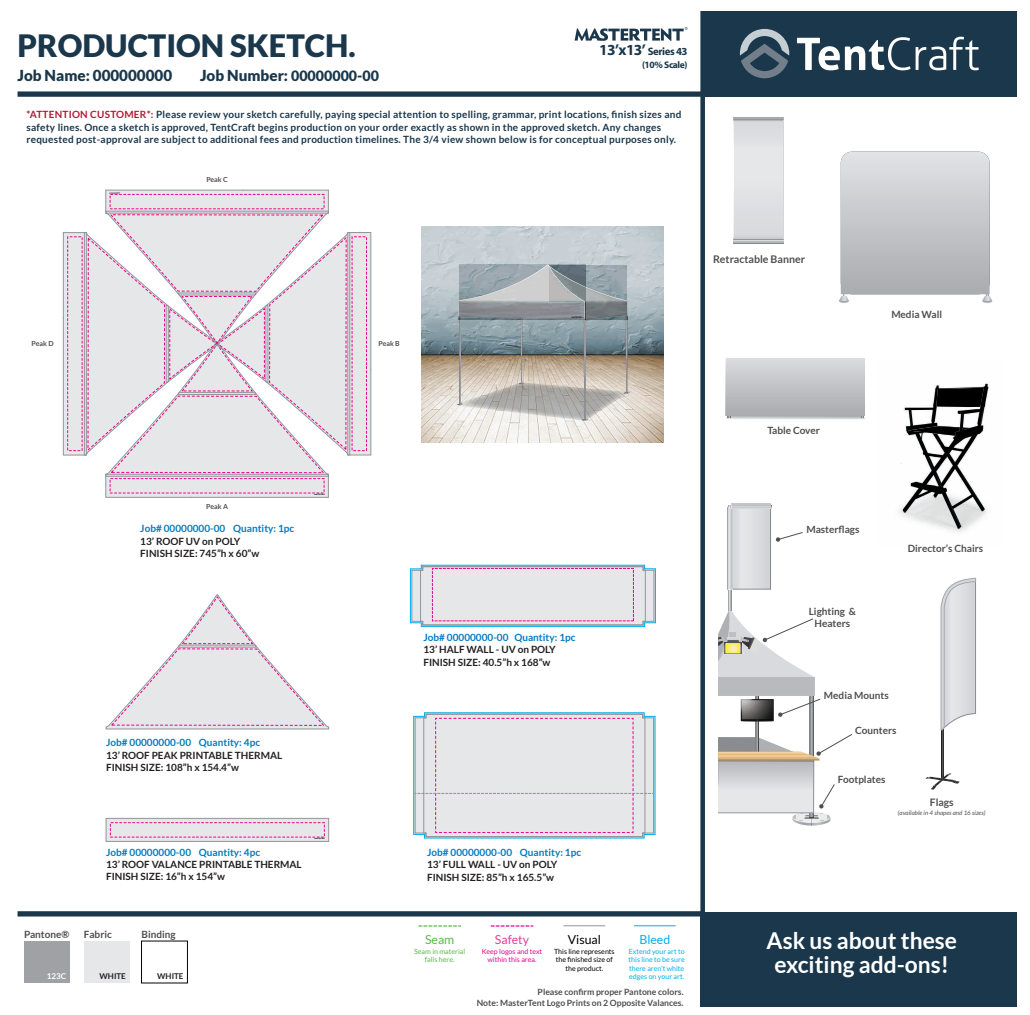
<style>
.page{position:relative;width:1030px;height:1015px;background:#fff}
.page>*{position:absolute;margin:0;border:0;box-sizing:border-box;transform-origin:0 0}
.t1{font:900 30.82px "Lato";color:#1a374b}
.t2{font:700 23.26px/24px "Lato";color:#fff;text-align:center}
.t3{font:900 15.2px "Lato";color:#1a374b}
.t4{font:900 14.24px "Lato";color:#1a374b}
.t5{font:12.34px "Lato";color:#000}
.t6{font:12.34px "Lato";color:#e63e97}
.t7{font:12.34px "Lato";color:#00afef}
.t8{font:12.34px "Lato";color:#5aba47}
.t9{font:700 10.82px "Myriad";letter-spacing:-.04em;color:#1a374b}
.t10{font:700 10.56px "Lato";color:#504f4f}
.t11{font:700 10.32px "Lato";color:#504f4f}
.t12{font:700 10px/12.2px "Lato";letter-spacing:.025em;color:#1a374b}
.t13{font:700 10px/12.4px "Lato";color:#231f20}
.t14{font:700 10px "Lato";color:#007cc2}
.t15{font:700 10px/11.4px "Lato";color:#504f4f;text-align:center}
.t16{font:700 9.62px "Myriad";letter-spacing:-.04em;color:#1a374b}
.t17{font:700 8.62px "Lato";color:#504f4f}
.t18{font:700 8px "Lato";color:#231f20}
.t19{font:700 8px "Lato";color:#fff}
.t20{font:7.08px/8.5px "Lato";color:#00afef;text-align:justify}
.t21{font:7.08px/8.5px "Lato";color:#000;text-align:center}
.t22{font:7.08px/8.5px "Lato";color:#ed028c;text-align:center}
.t23{font:7.08px/8.5px "Lato";color:#5aba47;text-align:center}
.t24{font:700 6.96px "Lato";color:#504f4f}
.t25{font:italic 6.2px "Lato";color:#504f4f}
.s1{font-size:15.2px}
.s2{font-size:15.44px}
.s3{color:#b01b34}
</style>
<div class="page">
<div style="left:700px;top:912px;width:316px;height:94px;background:#1a374b"></div>
<div style="left:700px;top:11px;width:5px;height:969px;background:#1a374b"></div>
<div style="left:18px;top:91px;width:684px;height:6px;background:#1a374b"></div>
<div style="left:701px;top:11px;width:315px;height:85px;background:#1a374b"></div>
<svg style="left:755px;top:722px;width:3px;height:12px"></svg>
<svg style="left:809px;top:717px;width:4px;height:17px"></svg>
<svg style="left:775px;top:532px;width:28px;height:10px"></svg>
<svg style="left:718px;top:610px;width:103px;height:107px"></svg>
<svg style="left:718px;top:734px;width:134px;height:92px"></svg>
<img style="left:740px;top:699px;width:33px;height:23px">
<hr style="left:728px;top:505px;width:43px;height:3px;background:#caccd0">
<svg style="left:728px;top:505px;width:3px;height:106px"></svg>
<div style="left:732px;top:508px;width:38px;height:81px;background:#dcdddf"></div>
<div style="left:727px;top:508px;width:5px;height:81px;background:#d6d7da"></div>
<hr style="left:731px;top:504px;width:39px;height:4px;background:#caccd0">
<div style="left:18px;top:911px;width:684px;height:6px;background:#1a374b"></div>
<svg style="left:574px;top:27px;width:113px;height:14px"></svg>
<img style="left:899px;top:383px;width:90px;height:149px">
<svg style="left:936px;top:388px;width:47px;height:19px"></svg>
<svg style="left:907px;top:426px;width:62px;height:10px"></svg>
<svg style="left:733px;top:239px;width:50px;height:5px"></svg>
<hr style="left:733px;top:117px;width:50px;height:2px;background:#a8a9ae">
<div style="left:733px;top:119px;width:49px;height:121px;background:#e6e7e9"></div>
<svg style="left:941px;top:730px;width:2px;height:43px"></svg>
<svg style="left:925px;top:773px;width:34px;height:17px"></svg>
<svg style="left:940px;top:578px;width:35px;height:152px;background:#dbdcdf"></svg>
<svg style="left:726px;top:414px;width:139px;height:5px"></svg>
<div style="left:725px;top:358px;width:139px;height:58px;background:linear-gradient(to bottom,#d9dbde,#a9abaf)"></div>
<svg style="left:796px;top:37px;width:182px;height:33px"></svg>
<svg style="left:739px;top:29px;width:50px;height:49px"></svg>
<svg style="left:839px;top:152px;width:153px;height:151px;background:#c8cacd"></svg>
<svg style="left:410px;top:565px;width:245px;height:62px;background:#dadae2"></svg>
<svg style="left:413px;top:712px;width:242px;height:126px;background:#dee0e4"></svg>
<svg style="left:106px;top:594px;width:223px;height:135px"></svg>
<img style="left:421px;top:226px;width:242px;height:216px">
<svg style="left:452px;top:265px;width:177px;height:156px;background:#a4a8a7"></svg>
<svg style="left:106px;top:818px;width:223px;height:24px;background:#dfd3dc"></svg>
<svg style="left:63px;top:190px;width:308px;height:308px"></svg>
<hr style="left:634px;top:925px;width:41px;height:1px;background:#00aeef">
<hr style="left:563px;top:925px;width:42px;height:1px;background:#939598">
<svg style="left:491px;top:925px;width:42px;height:2px"></svg>
<svg style="left:419px;top:925px;width:41px;height:2px"></svg>
<div style="left:84px;top:941px;width:46px;height:42px;background:#e6e7e9"></div>
<div style="left:141px;top:941px;width:47px;height:42px;border:1px solid #040503"></div>
<div style="left:24px;top:941px;width:46px;height:42px;background:#a0a1a5"></div>
<h1 class="t1" style="left:18px;top:28px;width:339px">PRODUCTION SKETCH.</h1>
<h3 class="t3" style="left:18px;top:66px;width:156px">Job Name: 000000000</h3>
<h3 class="t4" style="left:200px;top:67px;width:180px"><span class="s1">Job Number:</span> 00000000-00</h3>
<p class="t9" style="left:599px;top:46px;width:90px"><span class="s2">13’x13’</span> Series 43</p>
<p class="t16" style="left:642px;top:60px;width:47px">(10% Scale)</p>
<p class="t12" style="left:26px;top:108px;width:656px"><span class="s3">*ATTENTION CUSTOMER*:</span> Please review your sketch carefully, paying special attention to spelling, grammar, print locations, finish sizes and safety lines. Once a sketch is approved, TentCraft begins production on your order exactly as shown in the approved sketch. Any changes requested post-approval are subject to additional fees and production timelines. The 3/4 view shown below is for conceptual purposes only.</p>
<p class="t24" style="left:206px;top:175px;width:23px">Peak C</p>
<p class="t10" style="left:713px;top:253px;width:93px">Retractable Banner</p>
<p class="t24" style="left:32px;top:340px;width:23px">Peak D</p>
<p class="t24" style="left:378px;top:340px;width:23px">Peak B</p>
<p class="t15" style="left:891px;top:308px;width:52px">Media Wall</p>
<p class="t24" style="left:206px;top:503px;width:23px">Peak A</p>
<p class="t14" style="left:140px;top:523px;width:155px">Job# 00000000-00 Quantity: 1pc</p>
<p class="t13" style="left:140px;top:535px;width:120px">13’ ROOF UV on POLY<br>FINISH SIZE: 745”h x 60”w</p>
<p class="t14" style="left:106px;top:737px;width:155px">Job# 00000000-00 Quantity: 4pc</p>
<p class="t13" style="left:106px;top:749px;width:178px">13’ ROOF PEAK PRINTABLE THERMAL<br>FINISH SIZE: 108”h x 154.4”w</p>
<p class="t14" style="left:106px;top:846px;width:155px">Job# 00000000-00 Quantity: 4pc</p>
<p class="t13" style="left:106px;top:858px;width:197px">13’ ROOF VALANCE PRINTABLE THERMAL<br>FINISH SIZE: 16”h x 154”w</p>
<p class="t15" style="left:24px;top:928px;width:47px">Pantone®</p>
<p class="t19" style="left:47px;top:971px;width:21px">123C</p>
<p class="t15" style="left:84px;top:928px;width:30px">Fabric</p>
<p class="t18" style="left:100px;top:971px;width:28px">WHITE</p>
<p class="t15" style="left:141px;top:928px;width:36px">Binding</p>
<p class="t18" style="left:157px;top:971px;width:28px">WHITE</p>
<p class="t14" style="left:423px;top:631px;width:154px">Job# 00000000-00 Quantity: 1pc</p>
<p class="t13" style="left:423px;top:643px;width:134px">13’ HALF WALL - UV on POLY<br>FINISH SIZE: 40.5”h x 168”w</p>
<p class="t14" style="left:427px;top:847px;width:155px">Job# 00000000-00 Quantity: 1pc</p>
<p class="t13" style="left:427px;top:858px;width:132px">13’ FULL WALL - UV on POLY<br>FINISH SIZE: 85”h x 165.5”w</p>
<p class="t8" style="left:425px;top:932px;width:31px">Seam</p>
<p class="t23" style="left:414px;top:947px;width:53px">Seam in material falls here.</p>
<p class="t6" style="left:495px;top:932px;width:36px">Safety</p>
<p class="t22" style="left:482px;top:947px;width:62px">Keep logos and text within this area.</p>
<p class="t5" style="left:567px;top:932px;width:35px">Visual</p>
<p class="t21" style="left:554px;top:947px;width:62px">This line represents the finished size of the product.</p>
<p class="t7" style="left:639px;top:932px;width:32px">Bleed</p>
<p class="t20" style="left:628px;top:947px;width:58px">Extend your art to this line to be sure there aren’t white edges on your art.</p>
<p class="t17" style="left:537px;top:987px;width:147px">Please confirm proper Pantone colors.</p>
<p class="t17" style="left:476px;top:998px;width:208px">Note: MasterTent Logo Prints on 2 Opposite Valances.</p>
<p class="t15" style="left:767px;top:425px;width:54px">Table Cover</p>
<p class="t15" style="left:806px;top:524px;width:55px">Masterflags</p>
<p class="t15" style="left:808px;top:606px;width:49px">Lighting &amp;<br>Heaters</p>
<p class="t15" style="left:907px;top:542px;width:77px">Director’s Chairs</p>
<p class="t15" style="left:823px;top:690px;width:66px">Media Mounts</p>
<p class="t15" style="left:855px;top:725px;width:43px">Counters</p>
<p class="t15" style="left:837px;top:774px;width:49px">Footplates</p>
<p class="t11" style="left:929px;top:797px;width:25px">Flags</p>
<p class="t25" style="left:897px;top:809px;width:89px">(available in 4 shapes and 16 sizes)</p>
<h2 class="t2" style="left:766px;top:929px;width:192px">Ask us about these exciting add-ons!</h2>
</div>
